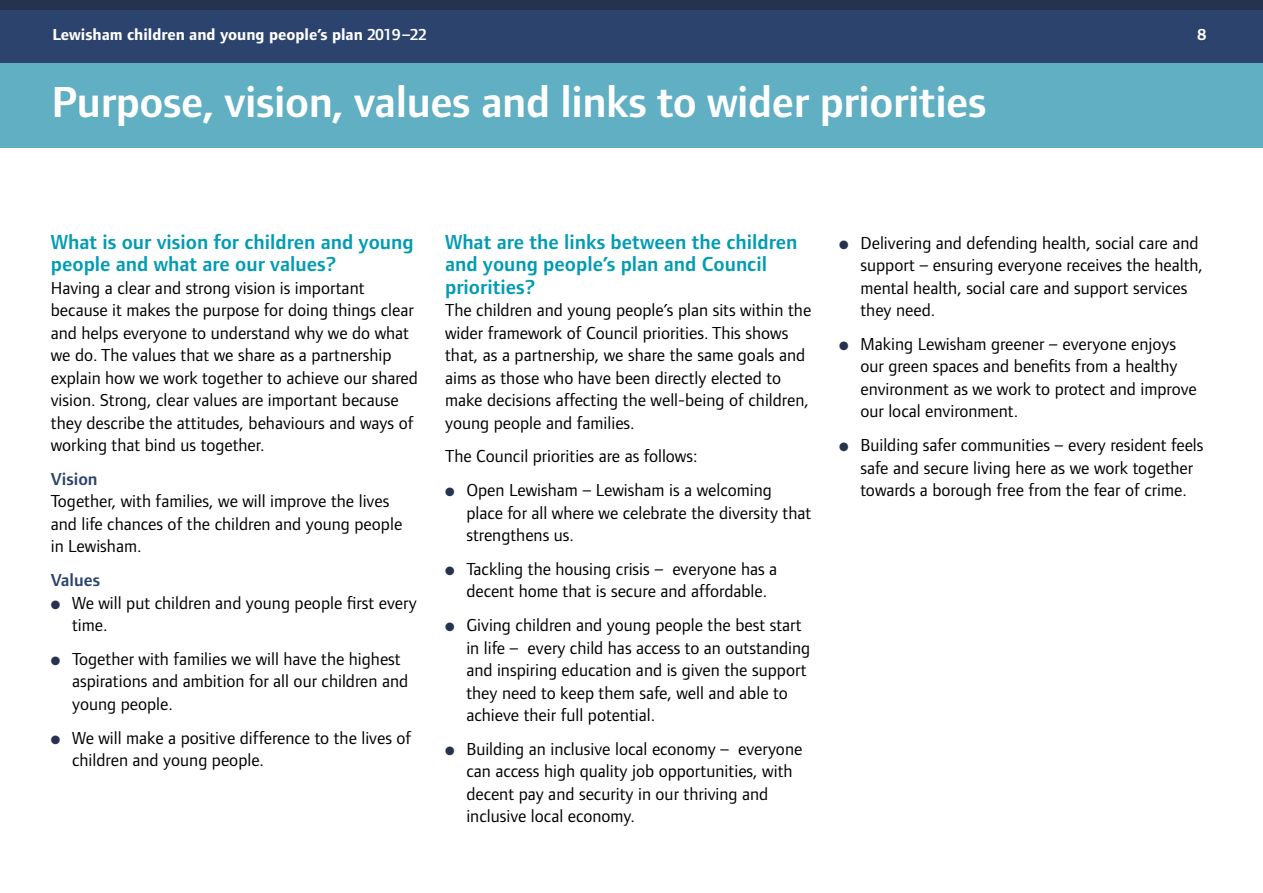
<style>
.page{position:relative;width:1263px;height:893px;background:#fff}
.page>*{position:absolute;margin:0;border:0;box-sizing:border-box;transform-origin:0 0}
.H1_Chapter_heading{font:600 45px "Foundry Form Sans";letter-spacing:-.01em;color:#fff}
.H3_Subheading{font:600 21px/22.5px "Foundry Form Sans";color:#009cb3}
.P_Body_bullet{font:18px/22.5px "Foundry Form Sans";color:#000}
.P_Body_copy{font:18px/22.5px "Foundry Form Sans";color:#000}
.H4_Sub_subheading{font:600 18px "Foundry Form Sans";color:#2c436e}
.t1{font:700 16.5px "Foundry Form Sans";color:#fff}
.s1{font-weight:600}
.s2{color:#25334f}
</style>
<div class="page">
<div style="left:0;top:0;width:1263px;height:63px;background:#2c436e"></div>
<div style="left:0;top:63px;width:1263px;height:84px;background:#60afc2"></div>
<div style="left:0;top:0;width:1263px;height:10px;background:#25334f"></div>
<p class="t1" style="left:52px;top:26px;width:376px">Lewisham children and young people’s plan <span class="s1">2019–22</span></p>
<p class="t1" style="left:1197px;top:26px;width:10px">8</p>
<h1 class="H1_Chapter_heading" style="left:51px;top:77px;width:937px">Purpose, vision, values and links to wider priorities</h1>
<h3 class="H3_Subheading" style="left:51px;top:230px;width:364px">What is our vision for children and young people and what are our values?</h3>
<p class="P_Body_copy" style="left:51px;top:276px;width:369px">Having a clear and strong vision is important because it makes the purpose for doing things clear and helps everyone to understand why we do what we do. The values that we share as a partnership explain how we work together to achieve our shared vision. Strong, clear values are important because they describe the attitudes, behaviours and ways of working that bind us together.</p>
<h4 class="H4_Sub_subheading" style="left:51px;top:469px;width:48px">Vision</h4>
<p class="P_Body_copy" style="left:51px;top:490px;width:353px">Together, with families, we will improve the lives and life chances of the children and young people in Lewisham.</p>
<h4 class="H4_Sub_subheading" style="left:51px;top:570px;width:51px">Values</h4>
<p class="P_Body_bullet" style="left:72px;top:591px;width:346px;text-indent:-21px"><span class="s2">●</span> We will put children and young people first every time.</p>
<p class="P_Body_bullet" style="left:72px;top:647px;width:338px;text-indent:-21px"><span class="s2">●</span> Together with families we will have the highest aspirations and ambition for all our children and young people.</p>
<p class="P_Body_bullet" style="left:72px;top:726px;width:341px;text-indent:-21px"><span class="s2">●</span> We will make a positive difference to the lives of children and young people.</p>
<h3 class="H3_Subheading" style="left:445px;top:230px;width:354px">What are the links between the children and young people’s plan and Council priorities?</h3>
<p class="P_Body_copy" style="left:445px;top:299px;width:368px">The children and young people’s plan sits within the wider framework of Council priorities. This shows that, as a partnership, we share the same goals and aims as those who have been directly elected to make decisions affecting the well-being of children, young people and families.</p>
<p class="P_Body_copy" style="left:445px;top:445px;width:254px">The Council priorities are as follows:</p>
<p class="P_Body_bullet" style="left:466px;top:479px;width:346px;text-indent:-21px"><span class="s2">●</span> Open Lewisham – Lewisham is a welcoming place for all where we celebrate the diversity that strengthens us.</p>
<p class="P_Body_bullet" style="left:466px;top:557px;width:312px;text-indent:-21px"><span class="s2">●</span> Tackling the housing crisis – everyone has a decent home that is secure and affordable.</p>
<p class="P_Body_bullet" style="left:466px;top:614px;width:345px;text-indent:-21px"><span class="s2">●</span> Giving children and young people the best start in life – every child has access to an outstanding and inspiring education and is given the support they need to keep them safe, well and able to achieve their full potential.</p>
<p class="P_Body_bullet" style="left:466px;top:737px;width:337px;text-indent:-21px"><span class="s2">●</span> Building an inclusive local economy – everyone can access high quality job opportunities, with decent pay and security in our thriving and inclusive local economy.</p>
<p class="P_Body_bullet" style="left:860px;top:231px;width:344px;text-indent:-21px"><span class="s2">●</span> Delivering and defending health, social care and support – ensuring everyone receives the health, mental health, social care and support services they need.</p>
<p class="P_Body_bullet" style="left:860px;top:332px;width:338px;text-indent:-21px"><span class="s2">●</span> Making Lewisham greener – everyone enjoys our green spaces and benefits from a healthy environment as we work to protect and improve our local environment.</p>
<p class="P_Body_bullet" style="left:860px;top:434px;width:345px;text-indent:-21px"><span class="s2">●</span> Building safer communities – every resident feels safe and secure living here as we work together towards a borough free from the fear of crime.</p>
</div>
